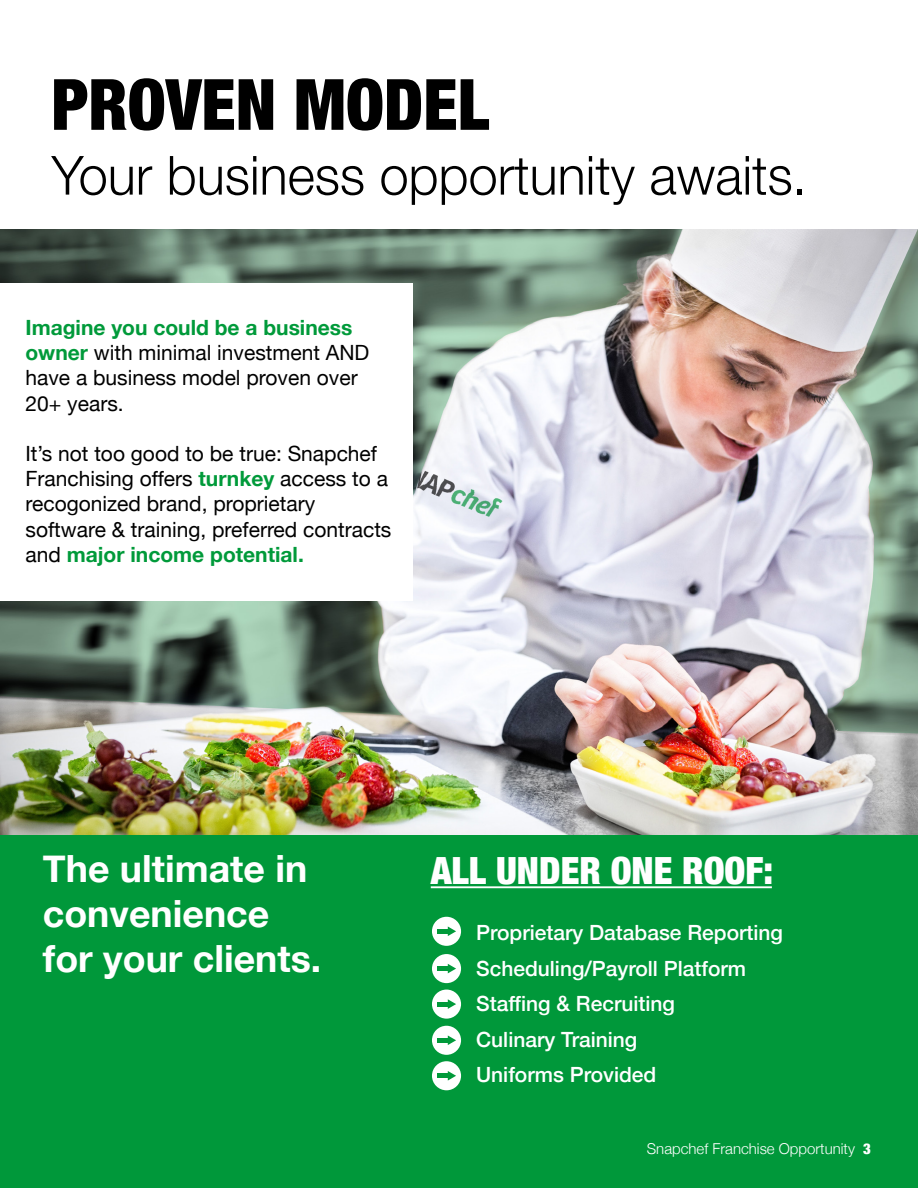
<style>
.page{position:relative;width:918px;height:1188px;background:#fff}
.page>*{position:absolute;margin:0;border:0;box-sizing:border-box;transform-origin:0 0}
.t1{font:900 condensed 70.8px "Helvetica Neue";color:#000}
.t2{font:300 54px "Helvetica Neue";color:#000}
.t3{font:700 37.5px/45px "Helvetica Neue";color:#fff}
.t4{font:900 condensed 37.5px "Helvetica Neue";color:#fff}
.t5{font:21px/25.2px "Helvetica Neue";color:#000}
.t6{font:500 21px/35.5px "Helvetica Neue";color:#fff}
.t7{font:300 15px "Helvetica Neue";color:#fff}
.s1{font-weight:700;color:#009a3a}
.s2{font-weight:900;font-stretch:condensed}
</style>
<div class="page">
<img style="left:0;top:229px;width:918px;height:607px">
<div style="left:0;top:284px;width:412px;height:318px;background:#fff"></div>
<div style="left:0;top:836px;width:918px;height:352px;background:#00983a"></div>
<div style="left:432px;top:917px;width:29px;height:29px;background:#fff;border-radius:50%"></div>
<svg style="left:448px;top:926px;width:8px;height:10px"></svg>
<div style="left:437px;top:929px;width:13px;height:5px;background:#009a3a"></div>
<div style="left:432px;top:954px;width:29px;height:29px;background:#fff;border-radius:50%"></div>
<svg style="left:448px;top:964px;width:8px;height:9px"></svg>
<hr style="left:437px;top:967px;width:13px;height:4px;background:#009a3a">
<div style="left:432px;top:990px;width:29px;height:29px;background:#fff;border-radius:50%"></div>
<svg style="left:448px;top:999px;width:8px;height:10px"></svg>
<hr style="left:437px;top:1002px;width:13px;height:4px;background:#009a3a">
<div style="left:432px;top:1026px;width:29px;height:29px;background:#fff;border-radius:50%"></div>
<svg style="left:448px;top:1035px;width:8px;height:10px"></svg>
<div style="left:437px;top:1038px;width:13px;height:5px;background:#009a3a"></div>
<div style="left:432px;top:1061px;width:29px;height:29px;background:#fff;border-radius:50%"></div>
<svg style="left:448px;top:1071px;width:8px;height:10px"></svg>
<hr style="left:437px;top:1074px;width:13px;height:4px;background:#009a3a">
<hr style="left:431px;top:886px;width:341px;height:2px;background:#fff">
<h1 class="t1" style="left:52px;top:46px;width:439px">PROVEN MODEL</h1>
<h2 class="t2" style="left:52px;top:132px;width:757px">Your business opportunity awaits.</h2>
<p class="t5" style="left:26px;top:316px;width:345px"><span class="s1">Imagine you could be a business owner</span> with minimal investment AND have a business model proven over<br>20+ years.</p>
<p class="t5" style="left:26px;top:442px;width:367px">It’s not too good to be true: Snapchef Franchising offers <span class="s1">turnkey</span> access to a recogonized brand, proprietary software &amp; training, preferred contracts and <span class="s1">major income potential.</span></p>
<h3 class="t3" style="left:43px;top:847px;width:280px">The ultimate in convenience for your clients.</h3>
<h3 class="t4" style="left:431px;top:839px;width:344px">ALL UNDER ONE ROOF:</h3>
<p class="t6" style="left:476px;top:914px;width:308px">Proprietary Database Reporting<br>Scheduling/Payroll Platform<br>Staffing &amp; Recruiting<br>Culinary Training<br>Uniforms Provided</p>
<p class="t7" style="left:647px;top:1137px;width:225px">Snapchef Franchise Opportunity <span class="s2">3</span></p>
</div>
